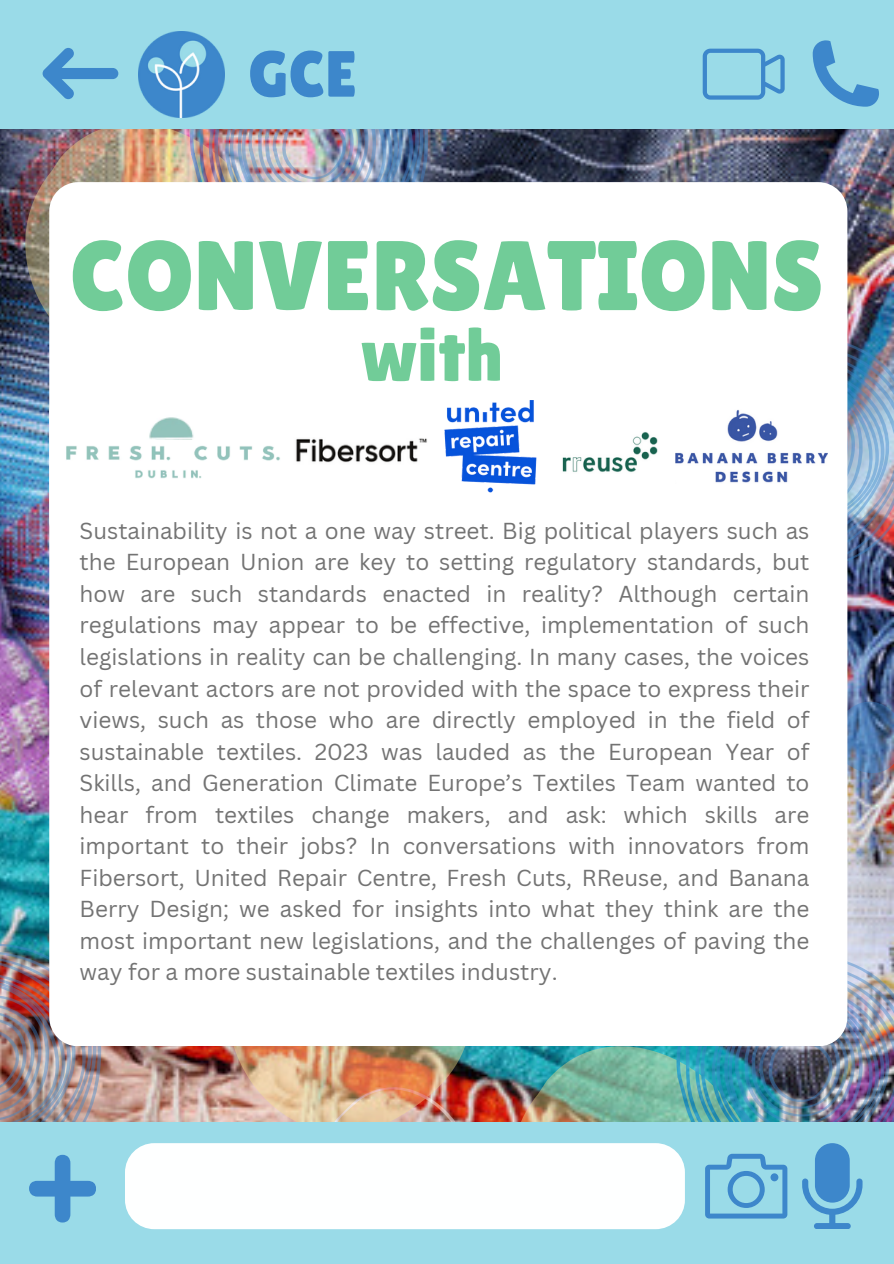
<style>
.page{position:relative;width:894px;height:1264px;background:#fff}
.page>*{position:absolute;margin:0;border:0;box-sizing:border-box;transform-origin:0 0}
.t1{font:98.55px "Lilita One";color:#71cc98}
.t2{font:75px "Lilita One";color:#71cc98}
.t3{font:64.95px "Lilita One";color:#3d87cb}
.t4{font:22.5px/31.5px "Canva Sans";color:#737373;text-align:justify}
</style>
<div class="page">
<img style="left:0;top:129px;width:893px;height:993px">
<img style="left:190px;top:1045px;width:131px;height:77px">
<img style="left:0;top:129px;width:189px;height:288px">
<img style="left:208px;top:129px;width:214px;height:53px">
<img style="left:847px;top:685px;width:46px;height:92px">
<img style="left:847px;top:341px;width:46px;height:216px">
<div style="left:49px;top:182px;width:798px;height:863px;background:#fff;border-radius:29px"></div>
<div style="left:0;top:1122px;width:893px;height:141px;background:#9adbe8"></div>
<div style="left:125px;top:1143px;width:559px;height:86px;background:#feffff;border-radius:29px"></div>
<img style="left:0;top:943px;width:101px;height:279px">
<img style="left:321px;top:802px;width:572px;height:428px">
<div style="left:0;top:0;width:893px;height:129px;background:#9adbe8"></div>
<img style="left:138px;top:32px;width:86px;height:85px">
<svg style="left:702px;top:49px;width:82px;height:50px"></svg>
<svg style="left:812px;top:40px;width:66px;height:67px"></svg>
<svg style="left:0;top:48px;width:118px;height:98px"></svg>
<img style="left:295px;top:438px;width:132px;height:25px">
<img style="left:562px;top:432px;width:96px;height:40px">
<img style="left:675px;top:410px;width:152px;height:73px">
<img style="left:445px;top:400px;width:92px;height:92px">
<img style="left:149px;top:417px;width:45px;height:23px">
<img style="left:66px;top:445px;width:214px;height:34px">
<p class="t3" style="left:248px;top:37px;width:110px">GCE</p>
<p class="t1" style="left:70px;top:219px;width:755px">CONVERSATIONS</p>
<p class="t2" style="left:360px;top:311px;width:144px">with</p>
<p class="t4" style="left:80px;top:514px;width:731px">Sustainability is not a one way street. Big political players such as the European Union are key to setting regulatory standards, but how are such standards enacted in reality? Although certain regulations may appear to be effective, implementation of such legislations in reality can be challenging. In many cases, the voices of relevant actors are not provided with the space to express their views, such as those who are directly employed in the field of sustainable textiles. 2023 was lauded as the European Year of Skills, and Generation Climate Europe’s Textiles Team wanted to hear from textiles change makers, and ask: which skills are important to their jobs? In conversations with innovators from Fibersort, United Repair Centre, Fresh Cuts, RReuse, and Banana Berry Design; we asked for insights into what they think are the most important new legislations, and the challenges of paving the way for a more sustainable textiles industry.</p>
</div>
